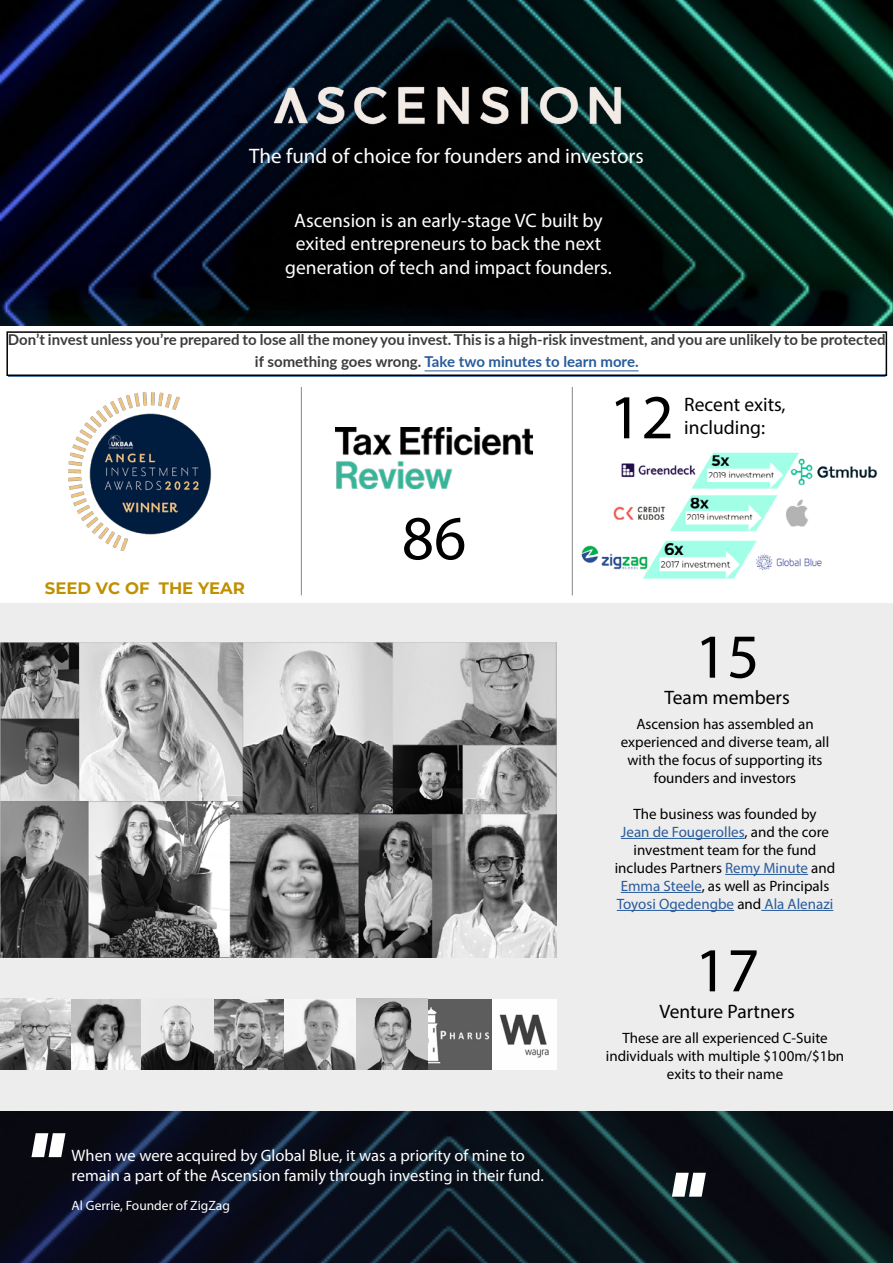
<style>
.page{position:relative;width:893px;height:1263px;background:#fff}
.page>*{position:absolute;margin:0;border:0;box-sizing:border-box;transform-origin:0 0}
.t1{font:63px "Myriad Pro";color:#000}
.t2{font:21px "Myriad Pro";color:#fff}
.t3{font:19.5px/23.4px "Myriad Pro";color:#fff;text-align:center}
.t4{font:19.5px/23.4px "Myriad Pro";color:#000}
.t5{font:16.5px/19.8px "Myriad Pro";color:#fff}
.t6{font:700 16.5px "Montserrat";color:#bf9000}
.t7{font:15px/18px "Myriad Pro";color:#000;text-align:center}
.t8{font:700 15px/22.5px "Lato";color:#3c3c3b;text-align:center}
.t9{font:13.5px "Myriad Pro";color:#fff}
.s1{color:#275b9b}
</style>
<div class="page">
<img style="left:0;top:0;width:893px;height:325px">
<svg style="left:0;top:1111px;width:893px;height:152px;background:#0b131e"></svg>
<img style="left:272px;top:78px;width:352px;height:54px">
<svg style="left:31px;top:1133px;width:34px;height:24px"></svg>
<svg style="left:672px;top:1173px;width:34px;height:24px"></svg>
<div style="left:0;top:604px;width:893px;height:507px;background:#ededed"></div>
<hr style="left:621px;top:838px;width:123px;height:1px;background:#275b9b">
<hr style="left:725px;top:874px;width:83px;height:1px;background:#275b9b">
<hr style="left:621px;top:892px;width:81px;height:1px;background:#275b9b">
<hr style="left:617px;top:910px;width:117px;height:1px;background:#275b9b">
<hr style="left:761px;top:910px;width:72px;height:1px;background:#275b9b">
<img style="left:69px;top:393px;width:143px;height:158px">
<img style="left:336px;top:428px;width:196px;height:60px">
<img style="left:0;top:999px;width:556px;height:71px">
<hr style="left:301px;top:387px;width:1px;height:208px;background:#878787">
<hr style="left:572px;top:387px;width:1px;height:208px;background:#878787">
<img style="left:621px;top:452px;width:257px;height:37px">
<img style="left:613px;top:495px;width:195px;height:37px">
<img style="left:581px;top:540px;width:241px;height:39px">
<hr style="left:8px;top:376px;width:878px;height:1px;background:#275b9b">
<hr style="left:425px;top:370px;width:214px;height:1px;background:#275b9b">
<div style="left:6px;top:331px;width:881px;height:45px;border:2px solid #000"></div>
<img style="left:0;top:642px;width:556px;height:315px">
<h2 class="t2" style="left:249px;top:143px;width:396px">The fund of choice for founders and investors</h2>
<h3 class="t3" style="left:285px;top:208px;width:328px">Ascension is an early-stage VC built by exited entrepreneurs to back the next generation of tech and impact founders.</h3>
<p class="t8" style="left:8px;top:328px;width:879px">Don’t invest unless you’re prepared to lose all the money you invest. This is a high-risk investment, and you are unlikely to be protected if something goes wrong. <span class="s1">Take two minutes to learn more.</span></p>
<p class="t6" style="left:45px;top:576px;width:201px">SEED VC OF THE YEAR</p>
<h1 class="t1" style="left:402px;top:499px;width:66px">86</h1>
<p class="t5" style="left:72px;top:1145px;width:474px">When we were acquired by Global Blue, it was a priority of mine to remain a part of the Ascension family through investing in their fund.</p>
<p class="t9" style="left:72px;top:1197px;width:160px">Al Gerrie, Founder of ZigZag</p>
<h1 class="t1" style="left:609px;top:378px;width:66px">12</h1>
<h3 class="t4" style="left:684px;top:392px;width:103px">Recent exits, including:</h3>
<h1 class="t1" style="left:695px;top:618px;width:66px">15</h1>
<h3 class="t4" style="left:665px;top:685px;width:127px">Team members</h3>
<p class="t7" style="left:621px;top:715px;width:210px">Ascension has assembled an experienced and diverse team, all with the focus of supporting its founders and investors</p>
<p class="t7" style="left:615px;top:805px;width:222px">The business was founded by<br><span class="s1">Jean de Fougerolles</span>, and the core investment team for the fund includes Partners <span class="s1">Remy Minute</span> and<br><span class="s1">Emma Steele</span>, as well as Principals<br><span class="s1">Toyosi Ogedengbe</span> and <span class="s1">Ala Alenazi</span></p>
<h1 class="t1" style="left:695px;top:931px;width:66px">17</h1>
<h3 class="t4" style="left:659px;top:999px;width:137px">Venture Partners</h3>
<p class="t7" style="left:606px;top:1028px;width:240px">These are all experienced C-Suite individuals with multiple $100m/$1bn exits to their name</p>
</div>
